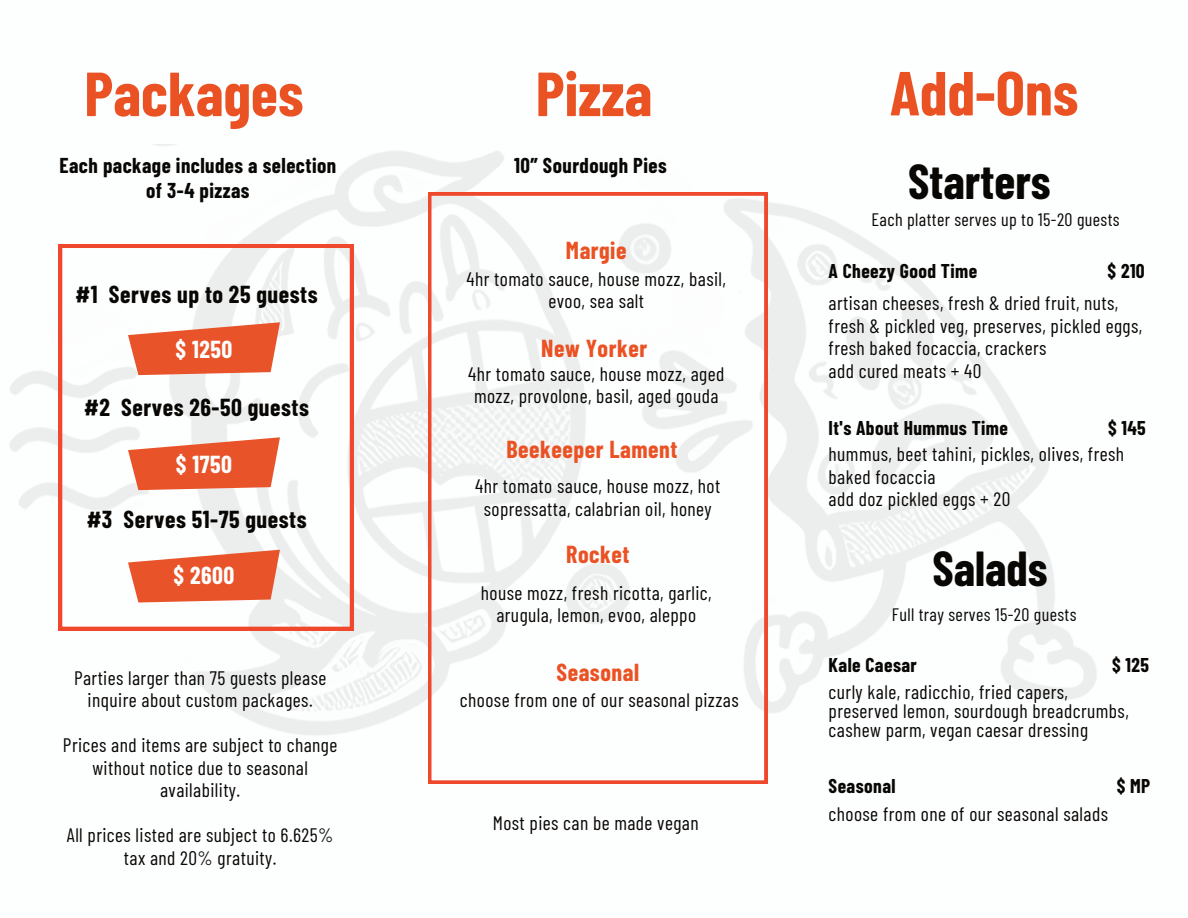
<style>
.page{position:relative;width:1188px;height:918px;background:#fff}
.page>*{position:absolute;margin:0;border:0;box-sizing:border-box;transform-origin:0 0}
.t1{font:700 62.1px "Barlow Condensed";color:#ea5224}
.t2{font:700 48px "Barlow Condensed";color:#080704}
.t3{font:700 24px "Barlow Condensed";letter-spacing:.02em;color:#080704}
.t4{font:700 24px "Barlow Condensed";letter-spacing:.02em;color:#ea5224}
.t5{font:700 24px "Barlow Condensed";letter-spacing:.02em;color:#fff}
.t6{font:700 21px/24.8px "Barlow Condensed";letter-spacing:.02em;color:#080704;text-align:center}
.t7{font:19.5px/22.5px "Barlow Condensed";letter-spacing:.02em;color:#080704;text-align:center}
.t8{font:700 19.5px "Barlow Condensed";letter-spacing:.02em;color:#080704}
.t9{font:18px "Barlow Condensed";letter-spacing:.02em;color:#080704}
</style>
<div class="page">
<img style="left:9px;top:144px;width:1088px;height:591px">
<svg style="left:59px;top:245px;width:294px;height:385px"></svg>
<svg style="left:128px;top:322px;width:152px;height:53px"></svg>
<svg style="left:128px;top:437px;width:152px;height:53px"></svg>
<svg style="left:128px;top:550px;width:152px;height:53px"></svg>
<svg style="left:428px;top:192px;width:340px;height:592px"></svg>
<h1 class="t1" style="left:536px;top:50px;width:118px">Pizza</h1>
<h1 class="t1" style="left:84px;top:50px;width:221px">Packages</h1>
<h1 class="t1" style="left:890px;top:49px;width:190px">Add-Ons</h1>
<p class="t6" style="left:59px;top:152px;width:278px">Each package includes a selection of 3-4 pizzas</p>
<p class="t3" style="left:76px;top:278px;width:243px">#1 Serves up to 25 guests</p>
<p class="t5" style="left:176px;top:333px;width:58px">$ 1250</p>
<p class="t3" style="left:84px;top:390px;width:226px">#2 Serves 26-50 guests</p>
<p class="t5" style="left:176px;top:448px;width:58px">$ 1750</p>
<p class="t3" style="left:87px;top:503px;width:221px">#3 Serves 51-75 guests</p>
<p class="t5" style="left:174px;top:558px;width:62px">$ 2600</p>
<p class="t7" style="left:74px;top:665px;width:254px">Parties larger than 75 guests please inquire about custom packages.</p>
<p class="t7" style="left:63px;top:733px;width:276px">Prices and items are subject to change without notice due to seasonal availability.</p>
<p class="t7" style="left:67px;top:823px;width:268px">All prices listed are subject to 6.625% tax and 20% gratuity.</p>
<p class="t6" style="left:514px;top:152px;width:154px">10” Sourdough Pies</p>
<p class="t4" style="left:566px;top:233px;width:62px">Margie</p>
<p class="t7" style="left:467px;top:266px;width:261px">4hr tomato sauce, house mozz, basil, evoo, sea salt</p>
<p class="t4" style="left:541px;top:331px;width:107px">New Yorker</p>
<p class="t7" style="left:468px;top:361px;width:258px">4hr tomato sauce, house mozz, aged mozz, provolone, basil, aged gouda</p>
<p class="t4" style="left:507px;top:432px;width:172px">Beekeeper Lament</p>
<p class="t7" style="left:475px;top:474px;width:247px">4hr tomato sauce, house mozz, hot sopressatta, calabrian oil, honey</p>
<p class="t4" style="left:566px;top:538px;width:65px">Rocket</p>
<p class="t7" style="left:481px;top:580px;width:232px">house mozz, fresh ricotta, garlic, arugula, lemon, evoo, aleppo</p>
<p class="t4" style="left:557px;top:655px;width:84px">Seasonal</p>
<p class="t7" style="left:460px;top:688px;width:280px">choose from one of our seasonal pizzas</p>
<p class="t7" style="left:493px;top:810px;width:207px">Most pies can be made vegan</p>
<h2 class="t2" style="left:908px;top:148px;width:144px">Starters</h2>
<p class="t9" style="left:871px;top:207px;width:250px">Each platter serves up to 15-20 guests</p>
<p class="t8" style="left:829px;top:257px;width:150px">A Cheezy Good Time</p>
<p class="t8" style="left:1108px;top:257px;width:39px">$ 210</p>
<p class="t7" style="left:829px;top:291px;width:315px;text-align:left">artisan cheeses, fresh &amp; dried fruit, nuts, fresh &amp; pickled veg, preserves, pickled eggs, fresh baked focaccia, crackers<br>add cured meats + 40</p>
<p class="t8" style="left:829px;top:415px;width:181px">It's About Hummus Time</p>
<p class="t8" style="left:1108px;top:415px;width:39px">$ 145</p>
<p class="t7" style="left:829px;top:442px;width:297px;text-align:left">hummus, beet tahini, pickles, olives, fresh baked focaccia<br>add doz pickled eggs + 20</p>
<h2 class="t2" style="left:932px;top:535px;width:117px">Salads</h2>
<p class="t9" style="left:892px;top:602px;width:186px">Full tray serves 15-20 guests</p>
<p class="t8" style="left:829px;top:651px;width:90px">Kale Caesar</p>
<p class="t8" style="left:1112px;top:651px;width:38px">$ 125</p>
<p class="t7" style="left:829px;top:681px;width:302px;line-height:19.2px;text-align:left">curly kale, radicchio, fried capers, preserved lemon, sourdough breadcrumbs, cashew parm, vegan caesar dressing</p>
<p class="t8" style="left:829px;top:772px;width:68px">Seasonal</p>
<p class="t8" style="left:1117px;top:772px;width:35px">$ MP</p>
<p class="t7" style="left:829px;top:801px;width:281px">choose from one of our seasonal salads</p>
</div>
